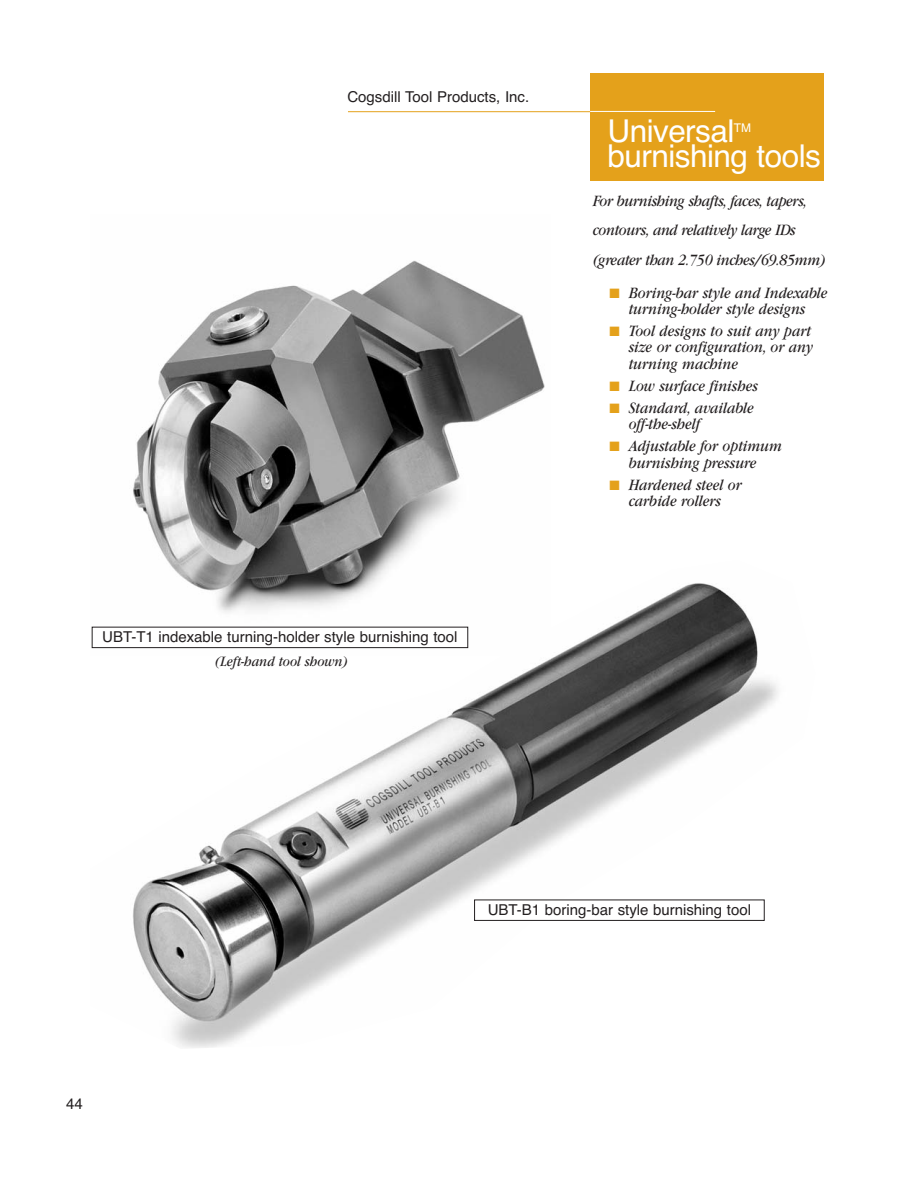
<style>
.page{position:relative;width:918px;height:1188px;background:#fff}
.page>*{position:absolute;margin:0;border:0;box-sizing:border-box;transform-origin:0 0}
.t1{font:31.5px "Helvetica";letter-spacing:-.015em;color:#fff}
.t2{font:italic 16.5px/16.5px "Garamond";color:#231f20;text-align:center;scale:.88 1}
.t3{font:italic 16.5px/29.4px "Garamond";letter-spacing:-.025em;color:#231f20;scale:.88 1}
.t4{font:15px "Helvetica";color:#231f20}
.t5{font:italic 15px "Garamond";color:#231f20;scale:.88 1}
.t6{font:12px "Helvetica";color:#fff}
.s1{color:#e4a11b}
</style>
<div class="page">
<img style="left:133px;top:260px;width:412px;height:300px">
<div style="left:590px;top:73px;width:234px;height:108px;background:#e4a11b"></div>
<hr style="left:348px;top:111px;width:242px;height:1px;background:#e4a11b">
<hr style="left:590px;top:111px;width:125px;height:1px;background:#fff">
<img style="left:91px;top:560px;width:687px;height:488px">
<div style="left:475px;top:900px;width:289px;height:20px;background:#fff"></div>
<div style="left:474px;top:900px;width:291px;height:21px;border:1px solid #231f20"></div>
<div style="left:92px;top:627px;width:376px;height:21px;background:#fff"></div>
<div style="left:92px;top:627px;width:376px;height:21px;border:1px solid #231f20"></div>
<p class="t4" style="left:347px;top:91px;width:183px">Cogsdill Tool Products, Inc.</p>
<p class="t4" style="left:102px;top:632px;width:357px">UBT-T1 indexable turning-holder style burnishing tool</p>
<p class="t5" style="left:215px;top:656px;width:153px">(Left-hand tool shown)</p>
<h1 class="t1" style="left:607px;top:119px;width:129px">Universal</h1>
<p class="t6" style="left:734px;top:123px;width:19px">TM</p>
<h1 class="t1" style="left:607px;top:145px;width:215px">burnishing tools</h1>
<p class="t3" style="left:593px;top:187px;width:266px">For burnishing shafts, faces, tapers, contours, and relatively large IDs (greater than 2.750 inches/69.85mm)</p>
<p class="t2" style="left:609px;top:286px;width:249px"><span class="s1">■</span> Boring-bar style and Indexable turning-holder style designs</p>
<p class="t2" style="left:629px;top:324px;width:211px;text-align:left;text-indent:-19px"><span class="s1">■</span> Tool designs to suit any part size or configuration, or any turning machine</p>
<p class="t2" style="left:609px;top:379px;width:170px"><span class="s1">■</span> Low surface finishes</p>
<p class="t2" style="left:629px;top:401px;width:144px;text-align:left;text-indent:-19px"><span class="s1">■</span> Standard, available off-the-shelf</p>
<p class="t2" style="left:609px;top:439px;width:197px"><span class="s1">■</span> Adjustable for optimum burnishing pressure</p>
<p class="t2" style="left:609px;top:478px;width:152px"><span class="s1">■</span> Hardened steel or carbide rollers</p>
<p class="t4" style="left:66px;top:1098px;width:18px">44</p>
<p class="t4" style="left:488px;top:904px;width:265px">UBT-B1 boring-bar style burnishing tool</p>
</div>
